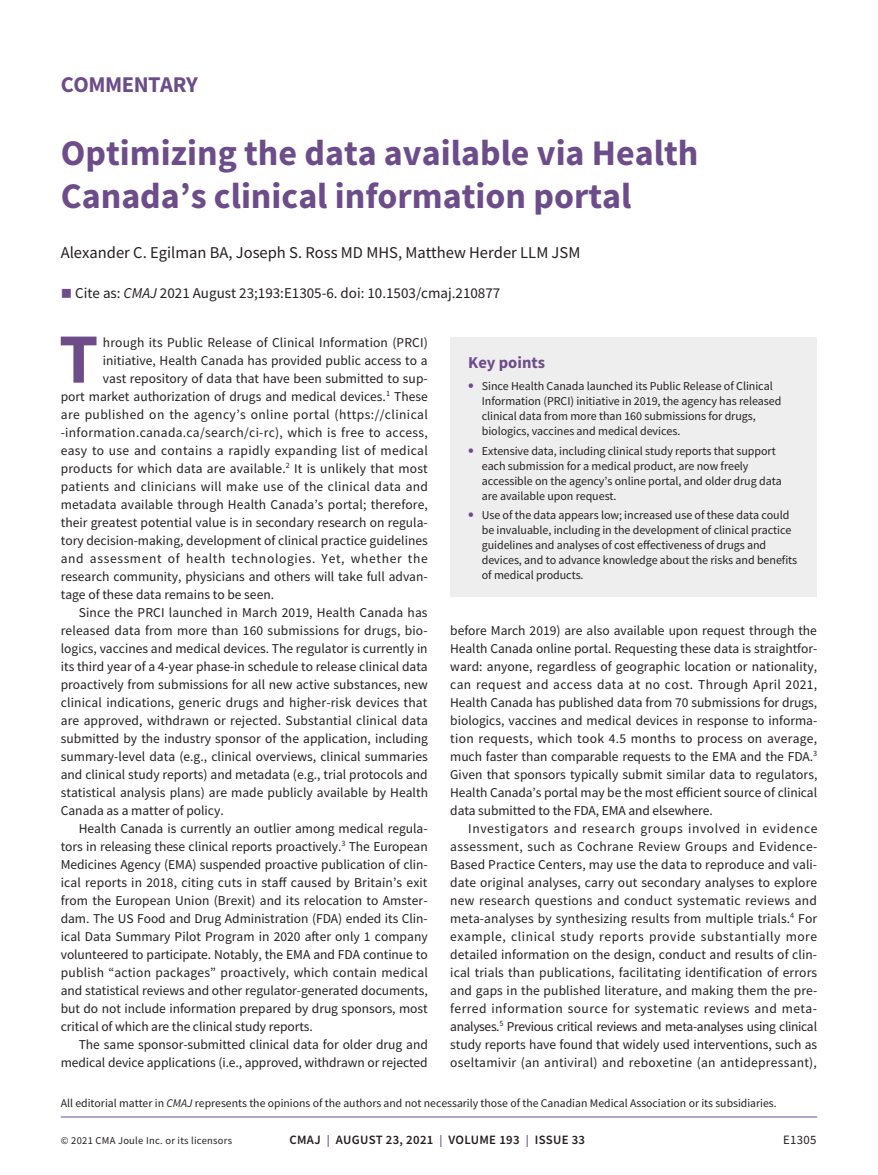
<style>
.page{position:relative;width:878px;height:1175px;background:#fff}
.page>*{position:absolute;margin:0;border:0;box-sizing:border-box;transform-origin:0 0}
.t1{font:700 70.65px "Source Sans Pro";color:#6d4c8a}
.t2{font:700 36px/43.2px "Source Sans Pro";color:#6d4c8a}
.t3{font:700 22.5px "Source Sans Pro";letter-spacing:-.02em;color:#6d4c8a}
.t4{font:16.5px "Source Sans Pro";color:#231f20}
.t5{font:700 16.5px "Source Sans Pro";color:#6d4c8a}
.t6{font:15px "Source Sans Pro";color:#231f20}
.t7{font:13.5px/18px "Source Sans Pro";color:#231f20;text-align:justify}
.t8{font:13.5px "Source Sans Pro";letter-spacing:.02em;color:#231f20}
.t9{font:13.5px "Source Sans Pro";letter-spacing:.03em;color:#231f20}
.t10{font:13.5px "Source Sans Pro";letter-spacing:.025em;color:#231f20}
.t11{font:13.5px "Source Sans Pro";letter-spacing:.05em;color:#231f20}
.t12{font:600 12.75px "Source Sans Pro";letter-spacing:.025em;color:#231f20}
.t13{font:12.75px "Source Sans Pro";letter-spacing:.025em;color:#231f20}
.t14{font:12px/15px "Source Sans Pro";letter-spacing:-.005em;color:#231f20}
.t15{font:11.7px "Source Sans Pro";color:#231f20}
.t16{font:10.5px "Source Sans Pro";letter-spacing:.025em;color:#231f20}
.s1{color:#6d4c8a}
.s2{font-style:italic}
.s3{font-weight:700;font-size:16.5px;color:#6d4c8a}
.s4{font-size:12px;color:#6d4c8a}
</style>
<div class="page">
<hr style="left:61px;top:1116px;width:756px;height:1px;background:#6d4c8a">
<div style="left:450px;top:337px;width:367px;height:260px;background:#eeeeef"></div>
<h3 class="t3" style="left:61px;top:69px;width:139px">COMMENTARY</h3>
<h2 class="t2" style="left:61px;top:131px;width:639px">Optimizing the data available via Health<br>Canada’s clinical information portal</h2>
<p class="t4" style="left:61px;top:242px;width:521px">Alexander C. Egilman BA, Joseph S. Ross MD MHS, Matthew Herder LLM JSM</p>
<p class="t6" style="left:61px;top:284px;width:441px"><span class="s1">■</span> Cite as: <span class="s2">CMAJ</span> 2021 August 23;193:E1305-6. doi: 10.1503/cmaj.210877</p>
<h1 class="t1" style="left:59px;top:311px;width:41px">T</h1>
<p class="t7" style="left:103px;top:333px;width:326px">hrough its Public Release of Clinical Information (PRCI)</p>
<p class="t7" style="left:103px;top:351px;width:326px">initiative, Health Canada has provided public access to a</p>
<p class="t7" style="left:103px;top:369px;width:326px">vast repository of data that have been submitted to sup-</p>
<p class="t7" style="left:61px;top:387px;width:368px">port market authorization of drugs and medical devices.<sup>1</sup> These</p>
<p class="t9" style="left:61px;top:405px;width:368px">are published on the agency’s online portal (https://clinical</p>
<p class="t8" style="left:61px;top:423px;width:368px">-information.canada.ca/search/ci-rc), which is free to access,</p>
<p class="t10" style="left:61px;top:441px;width:368px">easy to use and contains a rapidly expanding list of medical</p>
<p class="t7" style="left:61px;top:459px;width:368px">products for which data are available.<sup>2</sup> It is unlikely that most</p>
<p class="t8" style="left:61px;top:477px;width:368px">patients and clinicians will make use of the clinical data and</p>
<p class="t7" style="left:61px;top:495px;width:368px">metadata available through Health Canada’s portal; therefore,</p>
<p class="t7" style="left:61px;top:513px;width:368px">their greatest potential value is in secondary research on regula-</p>
<p class="t7" style="left:61px;top:531px;width:368px">tory decision-making, development of clinical practice guidelines</p>
<p class="t11" style="left:61px;top:549px;width:368px">and assessment of health technologies. Yet, whether the</p>
<p class="t7" style="left:61px;top:567px;width:368px">research community, physicians and others will take full advan-</p>
<p class="t7" style="left:61px;top:585px;width:215px">tage of these data remains to be seen.</p>
<p class="t7" style="left:79px;top:603px;width:350px">Since the PRCI launched in March 2019, Health Canada has</p>
<p class="t7" style="left:61px;top:621px;width:367px">released data from more than 160 submissions for drugs, bio-</p>
<p class="t7" style="left:61px;top:639px;width:368px">logics, vaccines and medical devices. The regulator is currently in</p>
<p class="t7" style="left:61px;top:657px;width:368px">its third year of a 4-year phase-in schedule to release clinical data</p>
<p class="t7" style="left:61px;top:675px;width:368px">proactively from submissions for all new active substances, new</p>
<p class="t7" style="left:61px;top:693px;width:368px">clinical indications, generic drugs and higher-risk devices that</p>
<p class="t7" style="left:61px;top:711px;width:368px">are approved, withdrawn or rejected. Substantial clinical data</p>
<p class="t7" style="left:61px;top:729px;width:368px">submitted by the industry sponsor of the application, including</p>
<p class="t7" style="left:61px;top:747px;width:368px">summary-level data (e.g., clinical overviews, clinical summaries</p>
<p class="t7" style="left:61px;top:765px;width:368px">and clinical study reports) and metadata (e.g., trial protocols and</p>
<p class="t7" style="left:61px;top:783px;width:369px">statistical analysis plans) are made publicly available by Health</p>
<p class="t7" style="left:61px;top:801px;width:164px">Canada as a matter of policy.</p>
<p class="t7" style="left:79px;top:819px;width:350px">Health Canada is currently an outlier among medical regula-</p>
<p class="t7" style="left:61px;top:837px;width:368px">tors in releasing these clinical reports proactively.<sup>3</sup> The European</p>
<p class="t7" style="left:61px;top:855px;width:367px">Medicines Agency (EMA) suspended proactive publication of clin-</p>
<p class="t7" style="left:61px;top:873px;width:368px">ical reports in 2018, citing cuts in staff caused by Britain’s exit</p>
<p class="t7" style="left:61px;top:891px;width:368px">from the European Union (Brexit) and its relocation to Amster-</p>
<p class="t7" style="left:61px;top:909px;width:367px">dam. The US Food and Drug Administration (FDA) ended its Clin-</p>
<p class="t7" style="left:61px;top:927px;width:368px">ical Data Summary Pilot Program in 2020 after only 1 company</p>
<p class="t7" style="left:61px;top:945px;width:368px">volunteered to participate. Notably, the EMA and FDA continue to</p>
<p class="t7" style="left:61px;top:963px;width:368px">publish “action packages” proactively, which contain medical</p>
<p class="t7" style="left:61px;top:981px;width:368px">and statistical reviews and other regulator-generated documents,</p>
<p class="t7" style="left:61px;top:999px;width:368px">but do not include information prepared by drug sponsors, most</p>
<p class="t7" style="left:61px;top:1017px;width:253px">critical of which are the clinical study reports.</p>
<p class="t7" style="left:79px;top:1035px;width:350px">The same sponsor-submitted clinical data for older drug and</p>
<p class="t7" style="left:61px;top:1053px;width:368px">medical device applications (i.e., approved, withdrawn or rejected</p>
<p class="t5" style="left:468px;top:351px;width:78px">Key points</p>
<p class="t14" style="left:482px;top:378px;width:301px;text-indent:-14px"><span class="s3">•</span> Since Health Canada launched its Public Release of Clinical Information (PRCI) initiative in 2019, the agency has released clinical data from more than 160 submissions for drugs, biologics, vaccines and medical devices.</p>
<p class="t14" style="left:482px;top:443px;width:301px;text-indent:-14px"><span class="s3">•</span> Extensive data, including clinical study reports that support each submission for a medical product, are now freely accessible on the agency’s online portal, and older drug data are available upon request.</p>
<p class="t14" style="left:482px;top:507px;width:317px;text-indent:-14px"><span class="s3">•</span> Use of the data appears low; increased use of these data could be invaluable, including in the development of clinical practice guidelines and analyses of cost effectiveness of drugs and devices, and to advance knowledge about the risks and benefits of medical products.</p>
<p class="t7" style="left:450px;top:621px;width:368px">before March 2019) are also available upon request through the Health Canada online portal. Requesting these data is straightfor&shy;ward: anyone, regardless of geographic location or nationality, can request and access data at no cost. Through April 2021, Health Canada has published data from 70 submissions for drugs, biologics, vaccines and medical devices in response to informa&shy;tion requests, which took 4.5 months to process on average, much faster than comparable requests to the EMA and the FDA.<sup>3<br></sup>Given that sponsors typically submit similar data to regulators, Health Canada’s portal may be the most efficient source of clinical data submitted to the FDA, EMA and elsewhere.</p>
<p class="t7" style="left:450px;top:819px;width:368px;text-indent:18px">Investigators and research groups involved in evidence assessment, such as Cochrane Review Groups and Evidence-Based Practice Centers, may use the data to reproduce and vali&shy;date original analyses, carry out secondary analyses to explore new research questions and conduct systematic reviews and meta-analyses by synthesizing results from multiple trials.<sup>4</sup> For example, clinical study reports provide substantially more detailed information on the design, conduct and results of clin&shy;ical trials than publications, facilitating identification of errors and gaps in the published literature, and making them the pre&shy;ferred information source for systematic reviews and meta&shy;analyses.<sup>5</sup> Previous critical reviews and meta-analyses using clinical study reports have found that widely used interventions, such as oseltamivir (an antiviral) and reboxetine (an antidepressant),</p>
<p class="t15" style="left:61px;top:1095px;width:717px">All editorial matter in <span class="s2">CMAJ</span> represents the opinions of the authors and not necessarily those of the Canadian Medical Association or its subsidiaries.</p>
<p class="t16" style="left:61px;top:1134px;width:173px">© 2021 CMA Joule Inc. or its licensors</p>
<p class="t12" style="left:289px;top:1131px;width:297px">CMAJ <span class="s4">|</span> AUGUST 23, 2021 <span class="s4">|</span> VOLUME 193 <span class="s4">|</span> ISSUE 33</p>
<p class="t13" style="left:783px;top:1132px;width:35px">E1305</p>
</div>
